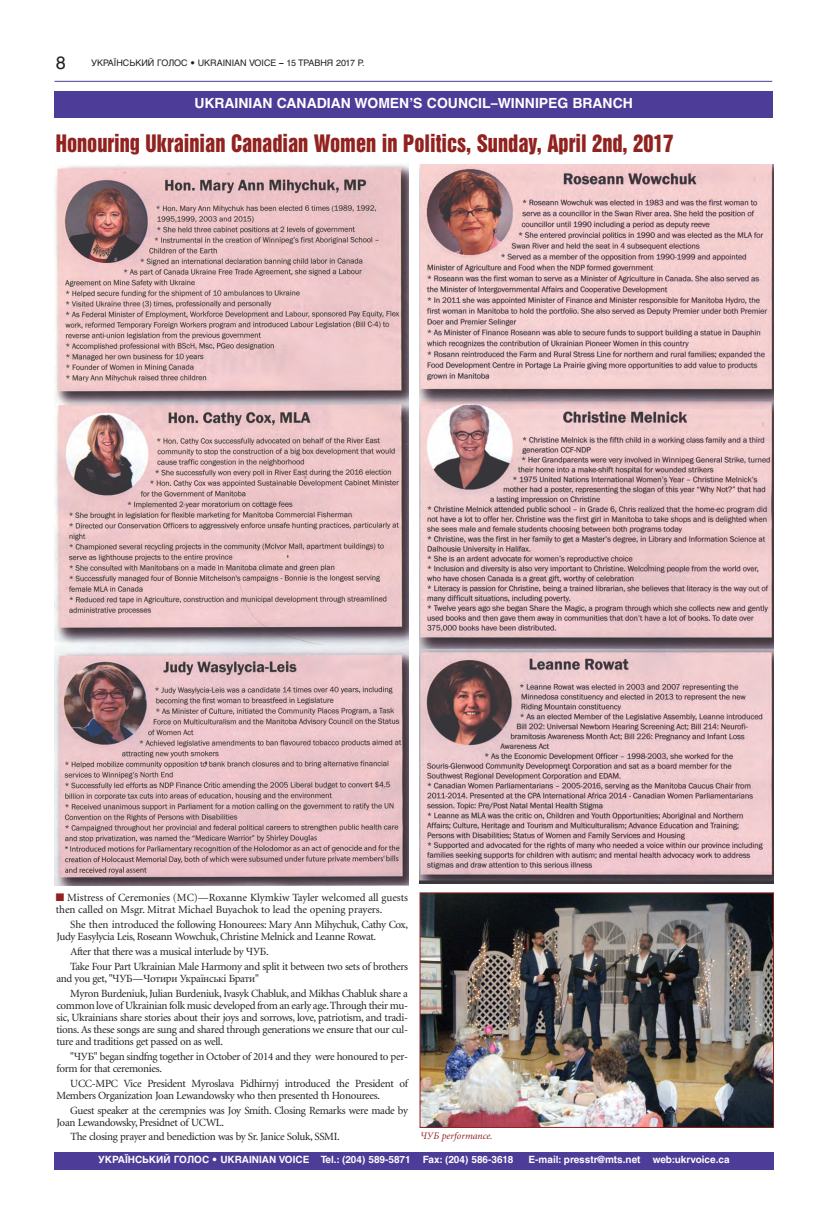
<style>
.page{position:relative;width:828px;height:1224px;background:#fff}
.page>*{position:absolute;margin:0;border:0;box-sizing:border-box;transform-origin:0 0}
.t1{font:22px "Helvetica Inserat Cyr Upright";color:#91221f;scale:.92 1}
.t2{font:18px "Helvetica Cyr Upright";color:#231f20}
.t3{font:700 14px "Helvetica Cyr";color:#fff}
.t4{font:11px/12px "Minion Cyr";letter-spacing:-.03em;color:#231f20}
.t5{font:11px/12px "Minion Cyr";letter-spacing:-.005em;color:#231f20}
.t6{font:700 10px "Helvetica Cyr";color:#fff}
.t7{font:italic 10px "Minion Cyr";color:#91221f}
.t8{font:9px "Helvetica Cyr Upright";color:#231f20}
.s1{font-family:"Helvetica Cyr";font-weight:700}
.s2{color:#91221f}
</style>
<div class="page">
<div style="left:54px;top:1152px;width:720px;height:18px;background:#4d3c98"></div>
<hr style="left:55px;top:81px;width:717px;height:1px;background:#4d3c98">
<div style="left:55px;top:92px;width:718px;height:26px;background:#4d3c98"></div>
<img style="left:55px;top:163px;width:354px;height:722px">
<img style="left:420px;top:164px;width:354px;height:719px">
<img style="left:422px;top:895px;width:350px;height:231px">
<div style="left:420px;top:893px;width:354px;height:235px;border:1px solid #91221f"></div>
<h2 class="t2" style="left:56px;top:56px;width:12px">8</h2>
<p class="t8" style="left:91px;top:59px;width:275px">УКРАЇНСЬКИЙ ГОЛОС • UKRAINIAN VOICE <span class="s1">–</span> 15 ТРАВНЯ 2017 Р.</p>
<p class="t3" style="left:194px;top:98px;width:440px">UKRAINIAN CANADIAN WOMEN’S COUNCIL–WINNIPEG BRANCH</p>
<h1 class="t1" style="left:56px;top:134px;width:673px">Honouring Ukrainian Canadian Women in Politics, Sunday, April 2nd, 2017</h1>
<p class="t5" style="left:56px;top:893px;width:354px"><span class="s2">■</span> Mistress of Ceremonies (MC)—Roxanne Klymkiw Tayler welcomed all guests then called on Msgr. Mitrat Michael Buyachok to lead the opening prayers.</p>
<p class="t4" style="left:56px;top:920px;width:353px;text-indent:14px">She then introduced the following Honourees: Mary Ann Mihychuk, Cathy Cox,<br>Judy Easylycia Leis, Roseann Wowchuk, Christine Melnick and Leanne Rowat.</p>
<p class="t4" style="left:70px;top:945px;width:339px;line-height:14.9px">After that there was a musical interlude by ЧУБ.<br>Take Four Part Ukrainian Male Harmony and split it between two sets of brothers</p>
<p class="t4" style="left:70px;top:972px;width:339px;line-height:14.9px;text-indent:-14px">and you get, "ЧУБ—Чотири Українські Брати"<br>Myron Burdeniuk, Julian Burdeniuk, Ivasyk Chabluk, and Mikhas Chabluk share a</p>
<p class="t4" style="left:56px;top:1000px;width:353px;text-align:justify">common love of Ukrainian folk music developed from an early age.Through their mu&shy;sic, Ukrainians share stories about their joys and sorrows, love, patriotism, and tradi&shy;tions.As these songs are sung and shared through generations we ensure that our cul&shy;ture and traditions get passed on as well.</p>
<p class="t4" style="left:56px;top:1051px;width:353px;text-indent:14px">"ЧУБ" began sindfng together in October of 2014 and they were honoured to per&shy;form for that ceremonies.</p>
<p class="t4" style="left:56px;top:1078px;width:353px;text-indent:14px">UCC-MPC Vice President Myroslava Pidhirnyj introduced the President of<br>Members Organization Joan Lewandowsky who then presented th Honourees.</p>
<p class="t4" style="left:57px;top:1105px;width:353px;text-indent:14px">Guest speaker at the cerempnies was Joy Smith. Closing Remarks were made by<br>Joan Lewandowsky, Presidnet of UCWL.</p>
<p class="t4" style="left:70px;top:1132px;width:271px">The closing prayer and benediction was by Sr. Janice Soluk, SSMI.</p>
<p class="t7" style="left:420px;top:1132px;width:74px">ЧУБ performance.</p>
<p class="t6" style="left:98px;top:1156px;width:417px">УКРАЇНСЬКИЙ ГОЛОС • UKRAINIAN VOICE Tel.: (204) 589-5871 Fax: (204) 586-3618</p>
<p class="t6" style="left:529px;top:1156px;width:203px">E-mail: presstr@mts.net web:ukrvoice.ca</p>
</div>
